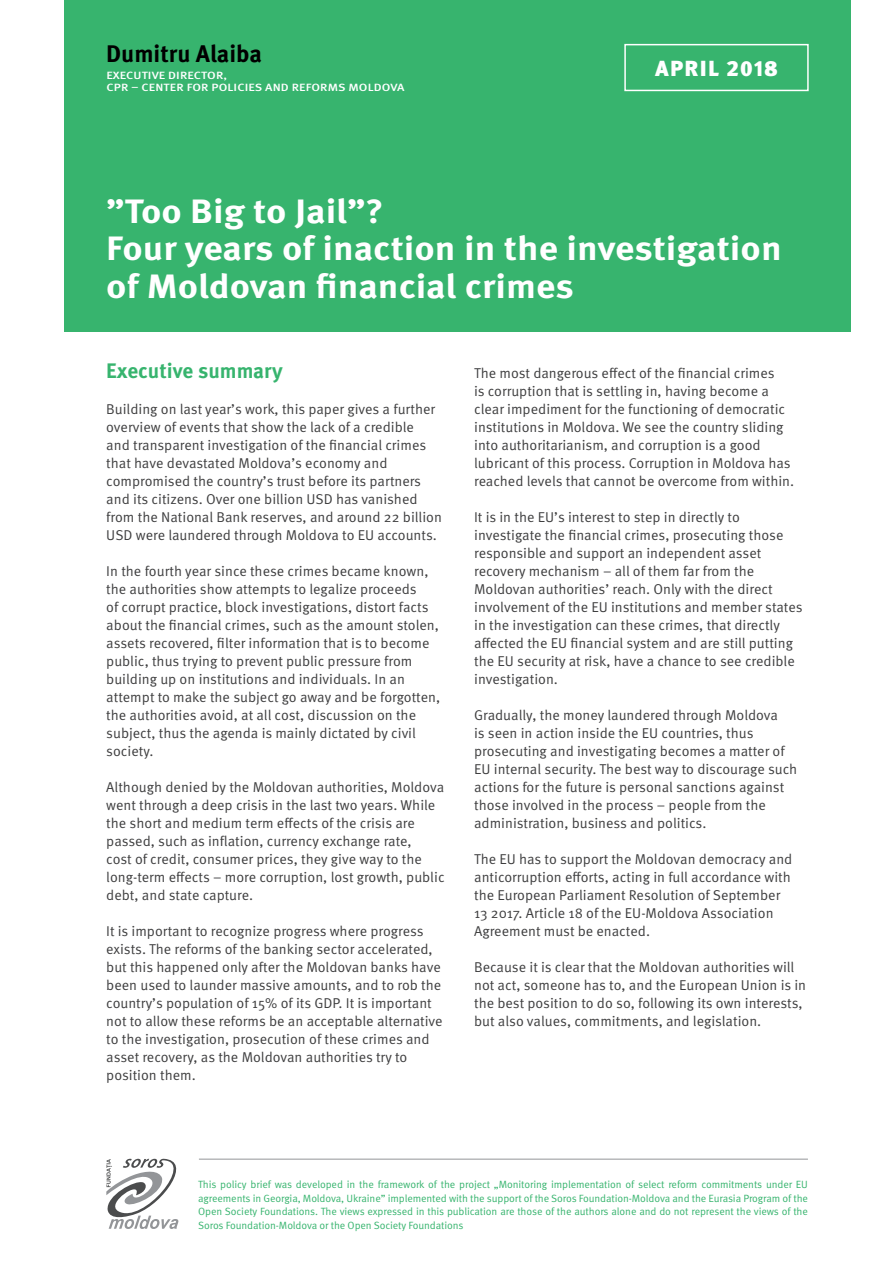
<style>
.page{position:relative;width:893px;height:1263px;background:#fff}
.page>*{position:absolute;margin:0;border:0;box-sizing:border-box;transform-origin:0 0}
.t1{font:700 33.75px/37.5px "Meta Pro";color:#fff;scale:1.11 1}
.t2{font:700 24px "Meta Pro";color:#000}
.t3{font:900 21.9px "Meta Pro";letter-spacing:.06em;color:#fff}
.t4{font:700 21px "Meta Pro";color:#37b46e}
.t5{font:14.25px/18px "Meta Pro";color:#3e3e3f}
.t6{font:10.5px/13.5px "Meta Pro";letter-spacing:-.01em;color:#37b46e;text-align:justify}
.t7{font:500 10.5px/12.6px "Meta Pro";letter-spacing:.01em;color:#fff;scale:1.2 1}
</style>
<div class="page">
<div style="left:64px;top:0;width:786px;height:332px;background:#37b46e"></div>
<div style="left:624px;top:44px;width:185px;height:47px;border:2px solid #fff"></div>
<svg style="left:106px;top:1159px;width:73px;height:70px"></svg>
<hr style="left:199px;top:1159px;width:609px;height:1px;background:#939598">
<h2 class="t2" style="left:106px;top:38px;width:157px">Dumitru Alaiba</h2>
<p class="t7" style="left:106px;top:69px;width:250px">EXECUTIVE DIRECTOR,<br>CPR – CENTER FOR POLICIES AND REFORMS MOLDOVA</p>
<h3 class="t3" style="left:655px;top:55px;width:125px">april 2018</h3>
<h1 class="t1" style="left:106px;top:193px;width:610px">”Too Big to Jail”?<br>Four years of inaction in the investigation of Moldovan financial crimes</h1>
<h3 class="t4" style="left:106px;top:357px;width:178px">Executive summary</h3>
<p class="t5" style="left:106px;top:401px;width:337px">Building on last year’s work, this paper gives a further overview of events that show the lack of a credible<br>and transparent investigation of the financial crimes that have devastated Moldova’s economy and compromised the country’s trust before its partners and its citizens. Over one billion USD has vanished from the National Bank reserves, and around 22 billion USD were laundered through Moldova to EU accounts.</p>
<p class="t5" style="left:106px;top:562px;width:335px">In the fourth year since these crimes became known, the authorities show attempts to legalize proceeds<br>of corrupt practice, block investigations, distort facts about the financial crimes, such as the amount stolen, assets recovered, filter information that is to become public, thus trying to prevent public pressure from building up on institutions and individuals. In an attempt to make the subject go away and be forgotten, the authorities avoid, at all cost, discussion on the subject, thus the agenda is mainly dictated by civil society.</p>
<p class="t5" style="left:106px;top:778px;width:340px">Although denied by the Moldovan authorities, Moldova went through a deep crisis in the last two years. While the short and medium term effects of the crisis are passed, such as inflation, currency exchange rate,<br>cost of credit, consumer prices, they give way to the long-term effects – more corruption, lost growth, public debt, and state capture.</p>
<p class="t5" style="left:106px;top:922px;width:338px">It is important to recognize progress where progress exists. The reforms of the banking sector accelerated, but this happened only after the Moldovan banks have been used to launder massive amounts, and to rob the country’s population of 15% of its GDP. It is important not to allow these reforms be an acceptable alternative to the investigation, prosecution of these crimes and asset recovery, as the Moldovan authorities try to position them.</p>
<p class="t5" style="left:474px;top:365px;width:322px">The most dangerous effect of the financial crimes<br>is corruption that is settling in, having become a clear impediment for the functioning of democratic institutions in Moldova. We see the country sliding into authoritarianism, and corruption is a good lubricant of this process. Corruption in Moldova has reached levels that cannot be overcome from within.</p>
<p class="t5" style="left:474px;top:508px;width:330px">It is in the EU’s interest to step in directly to investigate the financial crimes, prosecuting those responsible and support an independent asset recovery mechanism – all of them far from the Moldovan authorities’ reach. Only with the direct involvement of the EU institutions and member states in the investigation can these crimes, that directly affected the EU financial system and are still putting the EU security at risk, have a chance to see credible investigation.</p>
<p class="t5" style="left:474px;top:706px;width:325px">Gradually, the money laundered through Moldova<br>is seen in action inside the EU countries, thus prosecuting and investigating becomes a matter of EU internal security. The best way to discourage such actions for the future is personal sanctions against those involved in the process – people from the administration, business and politics.</p>
<p class="t5" style="left:474px;top:850px;width:320px">The EU has to support the Moldovan democracy and anticorruption efforts, acting in full accordance with the European Parliament Resolution of September 13 2017. Article 18 of the EU-Moldova Association Agreement must be enacted.</p>
<p class="t5" style="left:474px;top:958px;width:334px">Because it is clear that the Moldovan authorities will not act, someone has to, and the European Union is in the best position to do so, following its own interests, but also values, commitments, and legislation.</p>
<p class="t6" style="left:198px;top:1178px;width:611px">This policy brief was developed in the framework of the project „Monitoring implementation of select reform commitments under EU agreements in Georgia, Moldova, Ukraine” implemented with the support of the Soros Foundation-Moldova and the Eurasia Program of the Open Society Foundations. The views expressed in this publication are those of the authors alone and do not represent the views of the Soros Foundation-Moldova or the Open Society Foundations</p>
</div>
